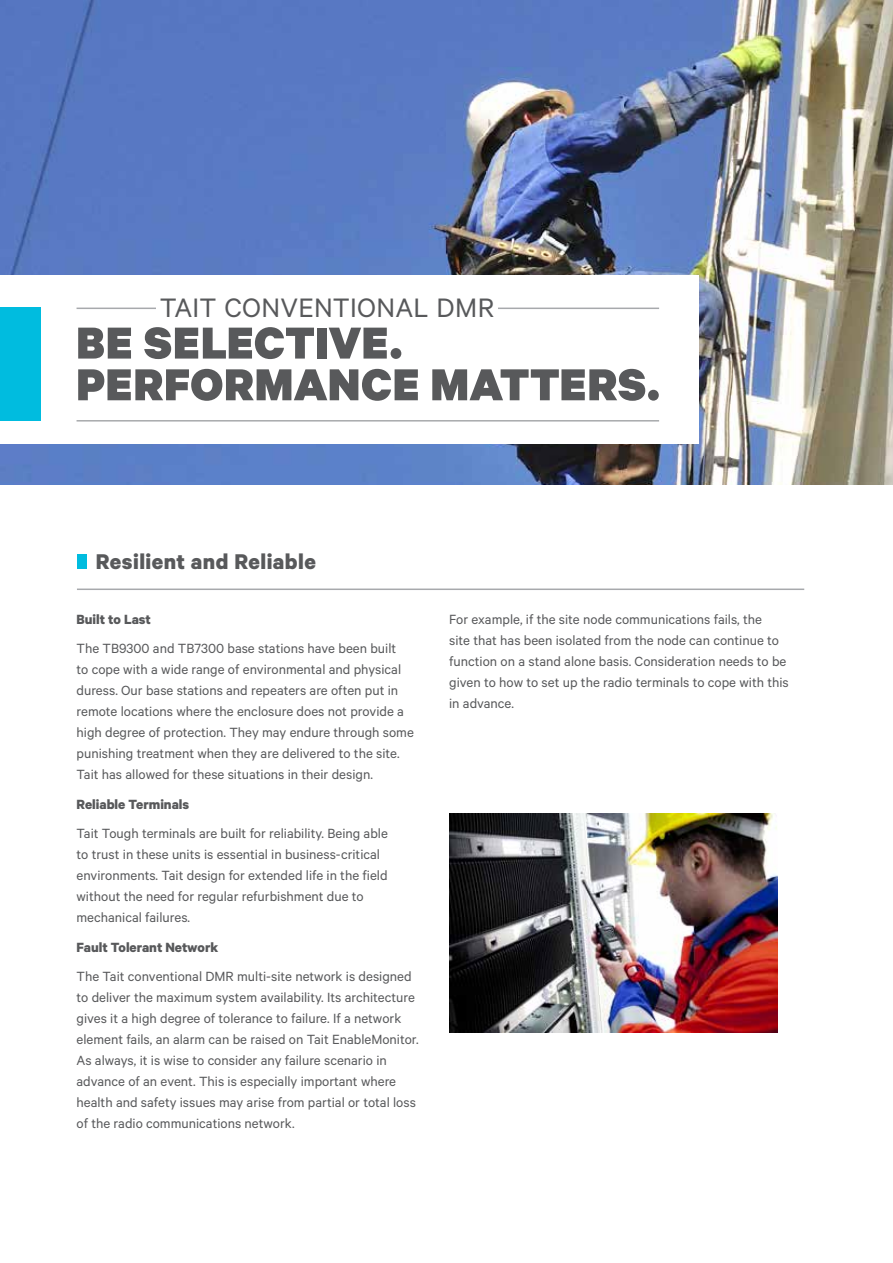
<style>
.page{position:relative;width:893px;height:1263px;background:#fff}
.page>*{position:absolute;margin:0;border:0;box-sizing:border-box;transform-origin:0 0}
.t1{font:900 50.4px/41.7px "Calibre";letter-spacing:.015em;color:#58595b}
.t2{font:30px "Calibre";letter-spacing:.01em;color:#58595b}
.t3{font:700 24px "Calibre";letter-spacing:.02em;color:#58595b}
.t4{font:15px/21px "Calibre";color:#58595b}
.t5{font:700 15px "Calibre";color:#58595b}
</style>
<div class="page">
<img style="left:0;top:0;width:893px;height:484px">
<div style="left:77px;top:554px;width:10px;height:14px;background:#00bcdf"></div>
<hr style="left:77px;top:588px;width:727px;height:2px;background:#a7a9ac">
<img style="left:449px;top:814px;width:329px;height:219px">
<div style="left:0;top:276px;width:699px;height:168px;background:#fff"></div>
<hr style="left:77px;top:420px;width:582px;height:1px;background:#a7a9ac">
<hr style="left:77px;top:308px;width:582px;height:1px;background:#a7a9ac">
<div style="left:0;top:307px;width:40px;height:114px;background:#00bcdf"></div>
<div style="left:157px;top:287px;width:341px;height:33px;background:#fff"></div>
<h2 class="t2" style="left:160px;top:290px;width:336px">TAIT CONVENTIONAL DMR</h2>
<h1 class="t1" style="left:77px;top:320px;width:584px">BE SELECTIVE.<br>PERFORMANCE MATTERS.</h1>
<h3 class="t3" style="left:96px;top:546px;width:222px">Resilient and Reliable</h3>
<p class="t5" style="left:77px;top:610px;width:76px">Built to Last</p>
<p class="t4" style="left:77px;top:638px;width:339px">The TB9300 and TB7300 base stations have been built<br>to cope with a wide range of environmental and physical duress. Our base stations and repeaters are often put in remote locations where the enclosure does not provide a high degree of protection. They may endure through some punishing treatment when they are delivered to the site.<br>Tait has allowed for these situations in their design.</p>
<p class="t5" style="left:77px;top:795px;width:114px">Reliable Terminals</p>
<p class="t4" style="left:77px;top:823px;width:313px">Tait Tough terminals are built for reliability. Being able to trust in these units is essential in business-critical environments. Tait design for extended life in the field without the need for regular refurbishment due to mechanical failures.</p>
<p class="t5" style="left:77px;top:938px;width:143px">Fault Tolerant Network</p>
<p class="t4" style="left:77px;top:966px;width:344px">The Tait conventional DMR multi-site network is designed to deliver the maximum system availability. Its architecture gives it a high degree of tolerance to failure. If a network element fails, an alarm can be raised on Tait EnableMonitor.<br>As always, it is wise to consider any failure scenario in advance of an event. This is especially important where health and safety issues may arise from partial or total loss of the radio communications network.</p>
<p class="t4" style="left:449px;top:608px;width:341px">For example, if the site node communications fails, the<br>site that has been isolated from the node can continue to function on a stand alone basis. Consideration needs to be given to how to set up the radio terminals to cope with this in advance.</p>
</div>
